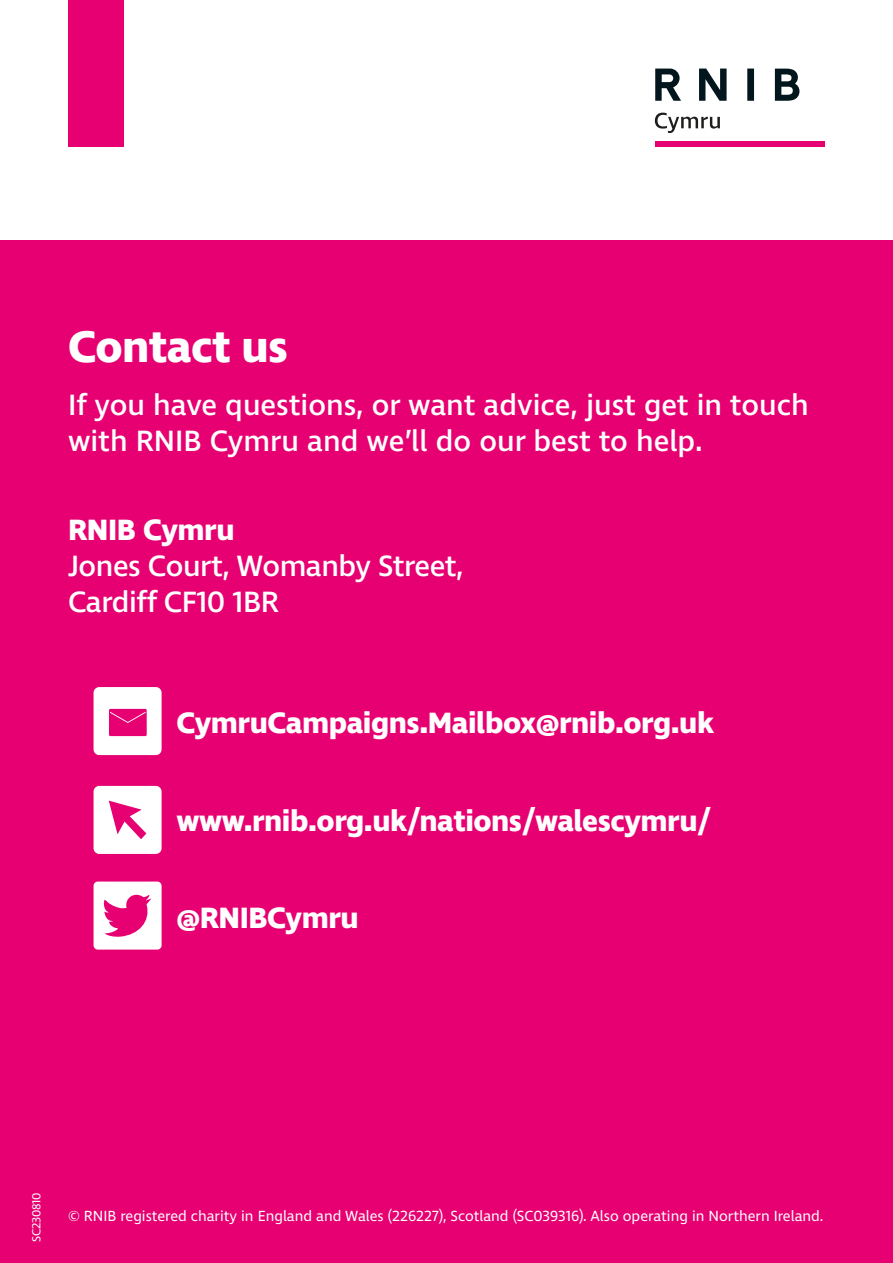
<style>
.page{position:relative;width:893px;height:1263px;background:#fff}
.page>*{position:absolute;margin:0;border:0;box-sizing:border-box;transform-origin:0 0}
.P___14pt_Body{font:700 45px "Ingra";letter-spacing:-.015em;color:#fff}
.P___14pt_Body-2{font:500 30px/36px "Ingra";color:#fff}
.P___14pt_Body-3{font:700 30px "Ingra";letter-spacing:-.015em;color:#fff}
.t1{font:15px "Ingra";color:#fff}
.t2{font:12px "Ingra";letter-spacing:-.02em;color:#fff}
.s1{font-weight:700}
</style>
<div class="page">
<div style="left:0;top:240px;width:893px;height:1023px;background:#e60071"></div>
<div style="left:68px;top:0;width:55px;height:147px;background:#e60071"></div>
<div style="left:655px;top:141px;width:169px;height:6px;background:#e60071"></div>
<svg style="left:655px;top:69px;width:145px;height:32px"></svg>
<svg style="left:655px;top:113px;width:65px;height:20px"></svg>
<svg style="left:94px;top:687px;width:68px;height:68px"></svg>
<svg style="left:94px;top:786px;width:68px;height:68px;background:#fbd9ea"></svg>
<svg style="left:94px;top:881px;width:68px;height:68px"></svg>
<p class="P___14pt_Body" style="left:68px;top:318px;width:221px">Contact us</p>
<p class="P___14pt_Body-2" style="left:68px;top:388px;width:742px">If you have questions, or want advice, just get in touch with RNIB Cymru and we’ll do our best to help.</p>
<p class="P___14pt_Body-2" style="left:68px;top:513px;width:397px"><span class="s1">RNIB Cymru<br></span>Jones Court, Womanby Street,<br>Cardiff CF10 1BR</p>
<p class="P___14pt_Body-3" style="left:176px;top:704px;width:539px">CymruCampaigns.Mailbox@rnib.org.uk</p>
<p class="P___14pt_Body-3" style="left:176px;top:801px;width:537px">www.rnib.org.uk/nations/walescymru/</p>
<p class="P___14pt_Body-3" style="left:176px;top:899px;width:184px">@RNIBCymru</p>
<p class="t2" style="left:29px;top:1242px;width:51px;rotate:-90deg">SC230810</p>
<p class="t1" style="left:68px;top:1207px;width:757px">© RNIB registered charity in England and Wales (226227), Scotland (SC039316). Also operating in Northern Ireland.</p>
</div>
